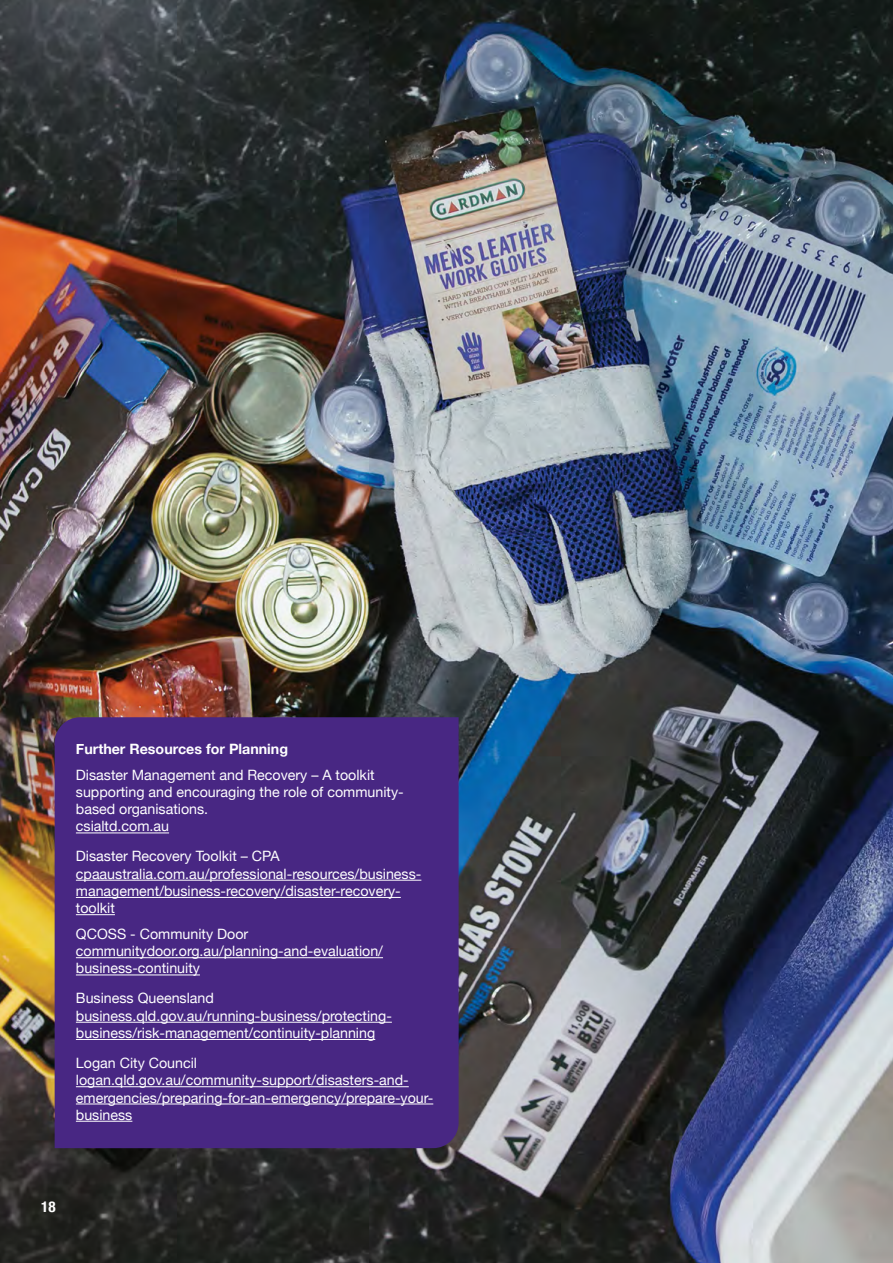
<style>
.page{position:relative;width:893px;height:1263px;background:#fff}
.page>*{position:absolute;margin:0;border:0;box-sizing:border-box;transform-origin:0 0}
.t1{font:700 condensed 15px "Helvetica Neue";color:#fff}
.Body{font:14.25px/17.2px "Helvetica Neue";color:#fff}
.t2{font:700 14.25px "Helvetica Neue";color:#fff}
</style>
<div class="page">
<img style="left:0;top:0;width:893px;height:1263px">
<div style="left:55px;top:717px;width:404px;height:431px;background:#482783"></div>
<hr style="left:76px;top:832px;width:93px;height:1px;background:#fff">
<hr style="left:76px;top:880px;width:345px;height:1px;background:#fff">
<hr style="left:76px;top:897px;width:325px;height:1px;background:#fff">
<hr style="left:76px;top:914px;width:39px;height:1px;background:#fff">
<hr style="left:76px;top:957px;width:307px;height:1px;background:#fff">
<hr style="left:76px;top:974px;width:124px;height:1px;background:#fff">
<hr style="left:76px;top:1022px;width:316px;height:1px;background:#fff">
<hr style="left:76px;top:1039px;width:299px;height:1px;background:#fff">
<hr style="left:76px;top:1086px;width:333px;height:1px;background:#fff">
<hr style="left:76px;top:1103px;width:357px;height:1px;background:#fff">
<hr style="left:76px;top:1121px;width:56px;height:1px;background:#fff">
<h4 class="t2" style="left:76px;top:738px;width:214px">Further Resources for Planning</h4>
<p class="Body" style="left:76px;top:767px;width:329px">Disaster Management and Recovery – A toolkit supporting and encouraging the role of community&shy;based organisations.<br>csialtd.com.au</p>
<p class="Body" style="left:76px;top:848px;width:347px">Disaster Recovery Toolkit – CPA cpaaustralia.com.au/professional-resources/business&shy;management/business-recovery/disaster-recovery&shy;toolkit</p>
<p class="Body" style="left:76px;top:926px;width:309px">QCOSS - Community Door communitydoor.org.au/planning-and-evaluation/ business-continuity</p>
<p class="Body" style="left:76px;top:990px;width:317px">Business Queensland business.qld.gov.au/running-business/protecting&shy;business/risk-management/continuity-planning</p>
<p class="Body" style="left:76px;top:1055px;width:359px">Logan City Council logan.qld.gov.au/community-support/disasters-and&shy;emergencies/preparing-for-an-emergency/prepare-your&shy;business</p>
<p class="t1" style="left:41px;top:1194px;width:16px">18</p>
</div>
